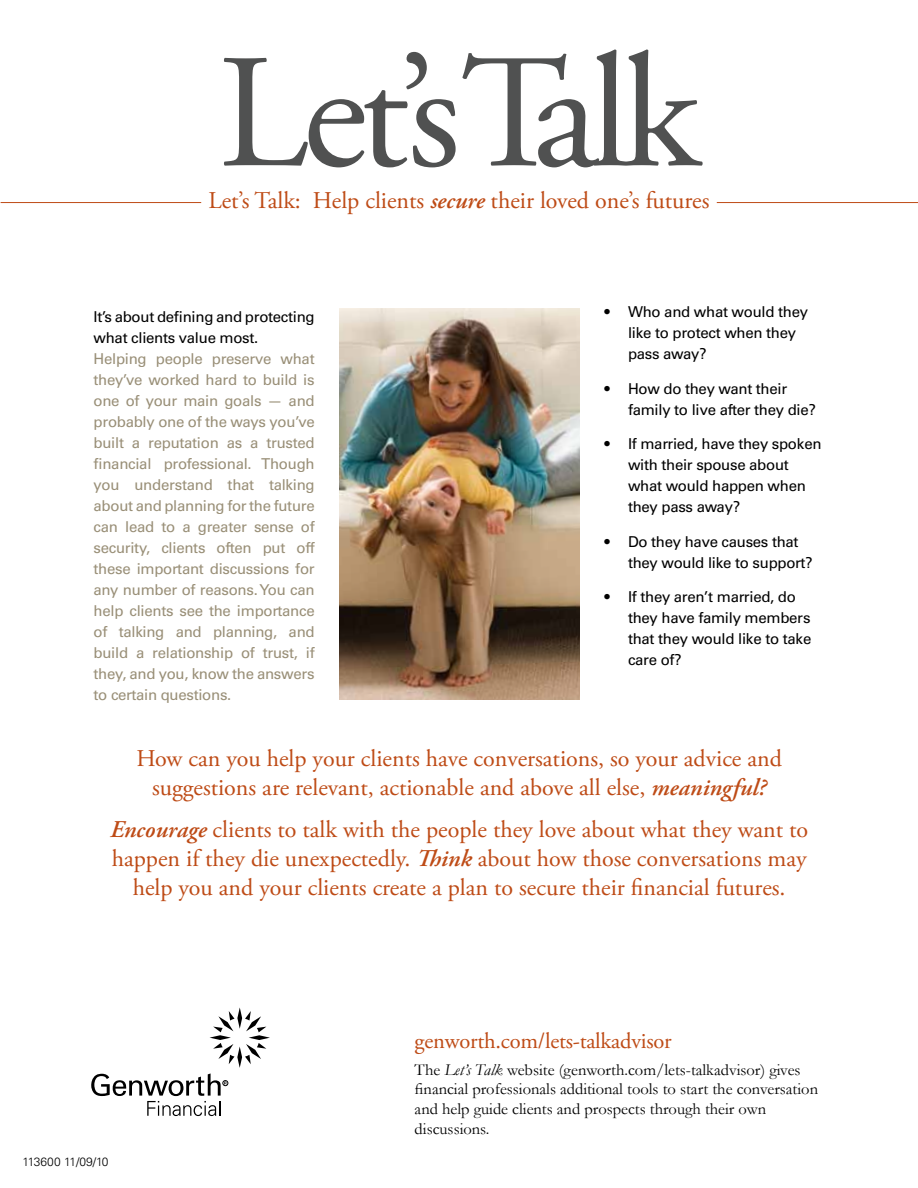
<style>
.page{position:relative;width:918px;height:1188px;background:#fff}
.page>*{position:absolute;margin:0;border:0;box-sizing:border-box;transform-origin:0 0}
.t1{font:161.85px "Adobe Garamond Pro";letter-spacing:-.05em;color:#505151}
.t2{font:24px/28.8px "Adobe Garamond Pro";color:#be4b16;text-align:center}
.t3{font:22.5px "Adobe Garamond Pro";letter-spacing:-.01em;color:#be4b16}
.t4{font:16.5px/19.8px "Garamond";color:#000}
.t5{font:15px/21px "Univers";letter-spacing:-.02em;color:#998f77;text-align:justify}
.t6{font:15px/21px "Univers";letter-spacing:-.02em;color:#000}
.t7{font:300 12px "Univers";letter-spacing:-.025em;color:#000}
.s1{font-weight:600;font-style:italic}
.s2{font-style:italic}
</style>
<div class="page">
<hr style="left:1px;top:202px;width:200px;height:1px;background:#be4b16">
<hr style="left:717px;top:202px;width:201px;height:1px;background:#be4b16">
<img style="left:339px;top:308px;width:241px;height:392px">
<svg style="left:91px;top:1007px;width:179px;height:109px"></svg>
<h1 class="t1" style="left:218px;top:17px;width:483px">Let’sTalk</h1>
<h2 class="t2" style="left:208px;top:187px;width:503px">Let’s Talk: Help clients <span class="s1">secure</span> their loved one’s futures</h2>
<p class="t6" style="left:94px;top:306px;width:223px">It’s about defining and protecting what clients value most.</p>
<p class="t5" style="left:94px;top:348px;width:223px">Helping people preserve what they’ve worked hard to build is one of your main goals — and probably one of the ways you’ve built a reputation as a trusted financial professional. Though you understand that talking about and planning for the future can lead to a greater sense of security, clients often put off these important discussions for any number of reasons. You can help clients see the importance of talking and planning, and build a relationship of trust, if they, and you, know the answers to certain questions.</p>
<p class="t6" style="left:628px;top:302px;width:182px;text-indent:-24px">• Who and what would they like to protect when they pass away?</p>
<p class="t6" style="left:628px;top:378px;width:189px;text-indent:-24px">• How do they want their family to live after they die?</p>
<p class="t6" style="left:628px;top:434px;width:195px;text-indent:-24px">• If married, have they spoken with their spouse about what would happen when they pass away?</p>
<p class="t6" style="left:628px;top:531px;width:186px;text-indent:-24px">• Do they have causes that they would like to support?</p>
<p class="t6" style="left:628px;top:587px;width:185px;text-indent:-24px">• If they aren’t married, do they have family members that they would like to take care of?</p>
<h2 class="t2" style="left:136px;top:745px;width:647px">How can you help your clients have conversations, so your advice and suggestions are relevant, actionable and above all else, <span class="s1">meaningful?</span></h2>
<h2 class="t2" style="left:110px;top:816px;width:700px"><span class="s1">Encourage</span> clients to talk with the people they love about what they want to happen if they die unexpectedly. <span class="s1">Think</span> about how those conversations may help you and your clients create a plan to secure their financial futures.</h2>
<p class="t7" style="left:22px;top:1155px;width:88px">113600 11/09/10</p>
<h3 class="t3" style="left:415px;top:1027px;width:258px">genworth.com/lets-talkadvisor</h3>
<p class="t4" style="left:415px;top:1059px;width:405px">The <span class="s2">Let’s Talk</span> website (genworth.com/lets-talkadvisor) gives financial professionals additional tools to start the conversation and help guide clients and prospects through their own discussions.</p>
</div>
